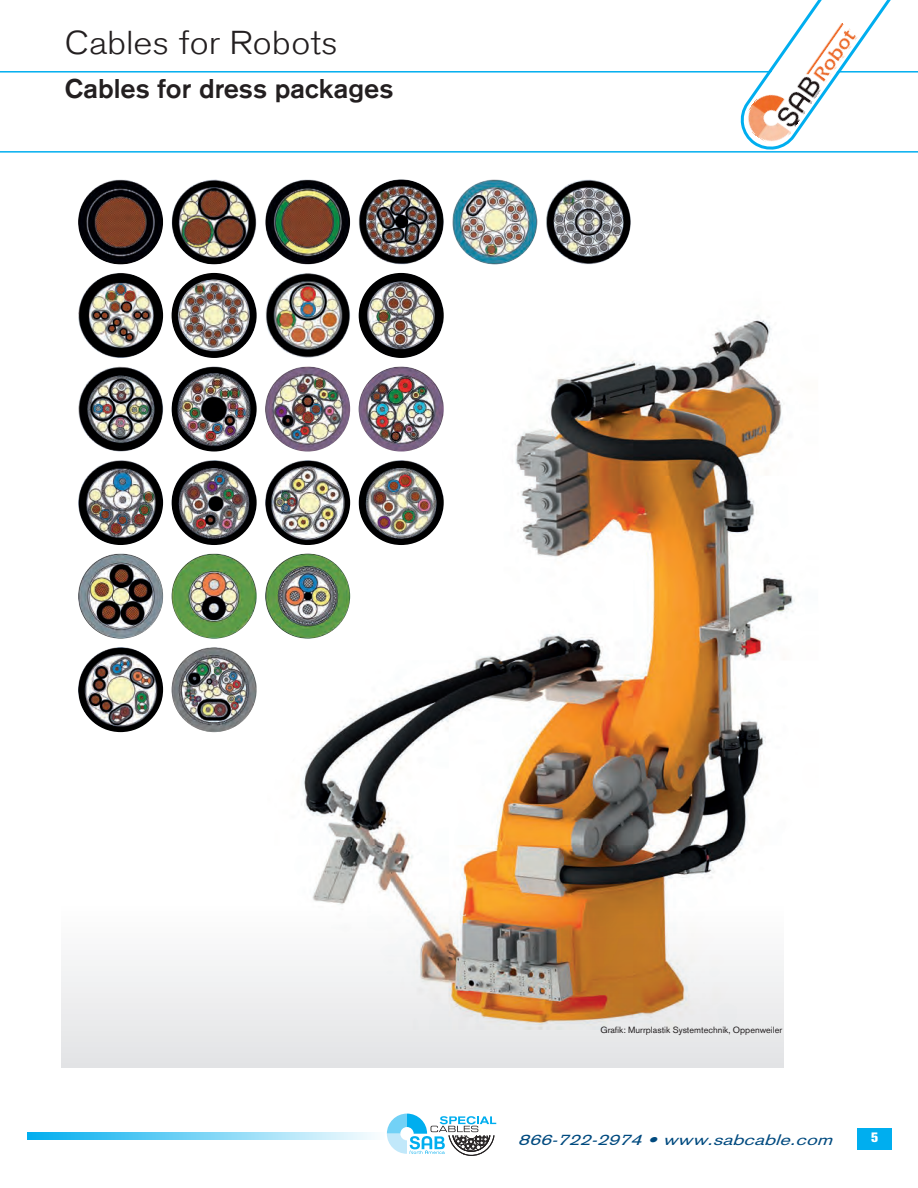
<style>
.page{position:relative;width:918px;height:1188px;background:#fff}
.page>*{position:absolute;margin:0;border:0;box-sizing:border-box;transform-origin:0 0}
.t1{font:300 33px "Akzidenz Grotesk Std";color:#231f20;scale:1.1 1}
.t2{font:500 27px "Akzidenz Grotesk Std";color:#231f20}
.t3{font:italic 15px "Akzidenz Grotesk";letter-spacing:.015em;color:#004a7f;scale:1.3 1}
.t4{font:800 13.5px "Akzidenz Grotesk BQ";color:#fff}
.t5{font:9px "Akzidenz Grotesk Std";color:#231f20}
</style>
<div class="page">
<hr style="left:0;top:151px;width:918px;height:2px;background:#00aeef">
<hr style="left:0;top:71px;width:918px;height:2px;background:#00aeef">
<img style="left:78px;top:179px;width:85px;height:85px;border-radius:50%">
<img style="left:172px;top:179px;width:85px;height:85px;border-radius:50%">
<img style="left:265px;top:179px;width:85px;height:85px;border-radius:50%">
<img style="left:359px;top:179px;width:85px;height:85px;border-radius:50%">
<img style="left:452px;top:179px;width:85px;height:85px;border-radius:50%">
<img style="left:546px;top:179px;width:85px;height:85px;border-radius:50%">
<img style="left:78px;top:273px;width:85px;height:85px;border-radius:50%">
<img style="left:172px;top:273px;width:85px;height:85px;border-radius:50%">
<img style="left:265px;top:273px;width:85px;height:85px;border-radius:50%">
<img style="left:359px;top:273px;width:85px;height:85px;border-radius:50%">
<img style="left:78px;top:366px;width:85px;height:85px;border-radius:50%">
<img style="left:172px;top:366px;width:85px;height:85px;border-radius:50%">
<img style="left:78px;top:460px;width:85px;height:85px;border-radius:50%">
<img style="left:172px;top:460px;width:85px;height:85px;border-radius:50%">
<img style="left:78px;top:554px;width:85px;height:85px;border-radius:50%">
<img style="left:172px;top:554px;width:85px;height:85px;border-radius:50%">
<img style="left:78px;top:647px;width:85px;height:85px;border-radius:50%">
<img style="left:172px;top:647px;width:85px;height:85px;border-radius:50%">
<div style="left:61px;top:905px;width:723px;height:163px;background:linear-gradient(to bottom,#fefefe,#e2e3e5)"></div>
<img style="left:267px;top:292px;width:528px;height:765px">
<svg style="left:740px;top:0;width:162px;height:150px"></svg>
<div style="left:857px;top:1128px;width:34px;height:21px;background:#00aeef"></div>
<svg style="left:387px;top:1114px;width:109px;height:42px"></svg>
<svg style="left:27px;top:1133px;width:347px;height:6px;background:#7ad4f6"></svg>
<p class="t1" style="left:65px;top:24px;width:250px">Cables for Robots</p>
<p class="t2" style="left:65px;top:72px;width:330px">Cables for dress packages</p>
<p class="t5" style="left:600px;top:1024px;width:183px">Grafik: Murrplastik Systemtechnik, Oppenweiler</p>
<p class="t3" style="left:518px;top:1130px;width:243px">866-722-2974 • www.sabcable.com</p>
<p class="t4" style="left:871px;top:1130px;width:9px">5</p>
</div>
